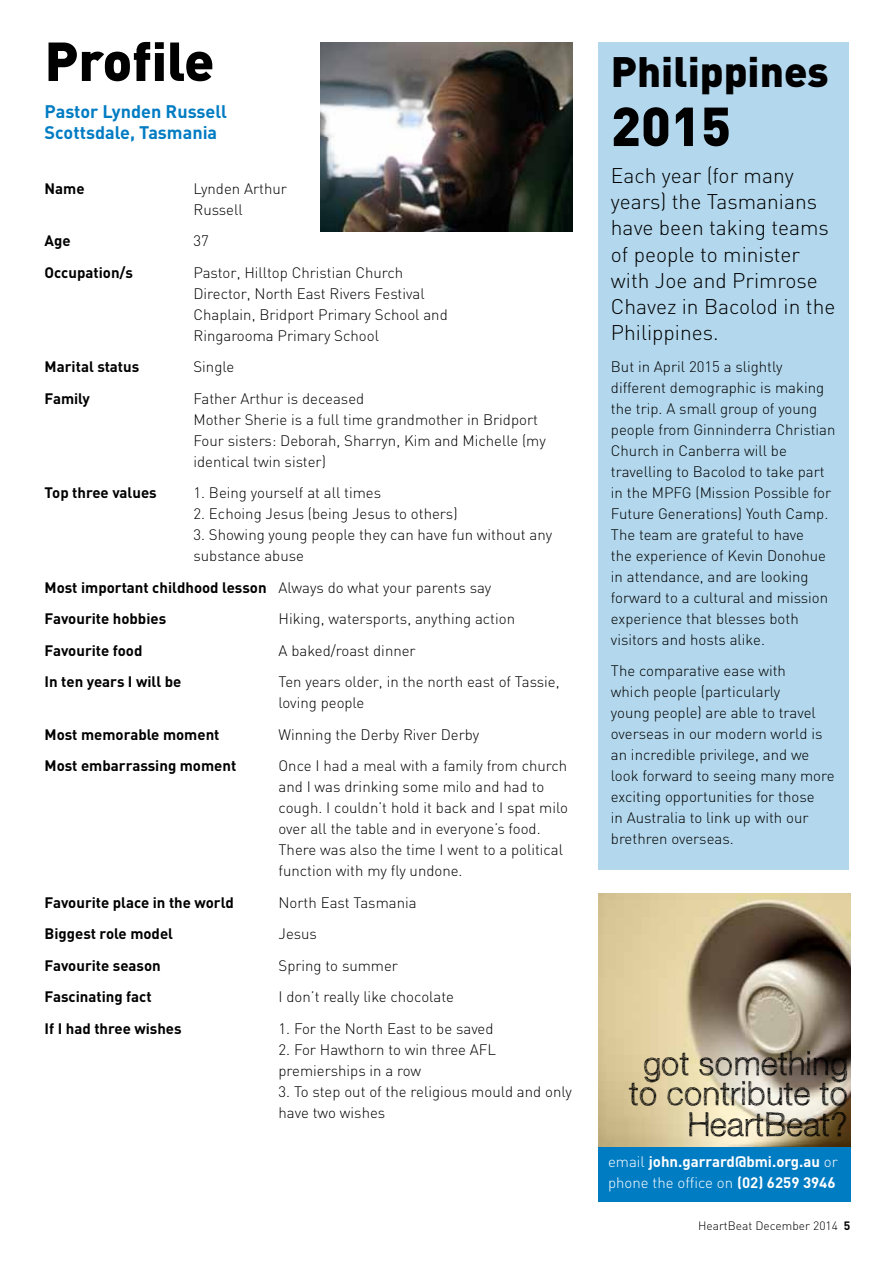
<style>
.page{position:relative;width:893px;height:1263px;background:#fff}
.page>*{position:absolute;margin:0;border:0;box-sizing:border-box;transform-origin:0 0}
.t1{font:900 54px "DIN";color:#000}
.t2{font:900 42px "DIN";color:#000}
.t3{font:300 33px/30.6px "Sketchetik";color:#000;text-align:right}
.t4{font:300 21px/26.2px "DIN";color:#000}
.t5{font:700 18px/21px "DIN";color:#007cc3}
.t6{font:300 15px/21px "DIN";color:#000}
.t7{font:700 15px/31.5px "DIN";color:#000}
.t8{font:700 15px/21px "DIN";color:#fff}
.t9{font:300 12px "DIN";color:#000}
.s1{font-weight:300}
.s2{font-weight:700}
</style>
<div class="page">
<div style="left:598px;top:42px;width:251px;height:828px;background:#b3d8ed"></div>
<img style="left:320px;top:42px;width:253px;height:190px">
<div style="left:598px;top:893px;width:252px;height:308px;background:#007cc3"></div>
<img style="left:598px;top:893px;width:252px;height:254px">
<h1 class="t1" style="left:45px;top:25px;width:171px">Profile</h1>
<p class="t5" style="left:45px;top:100px;width:184px">Pastor Lynden Russell<br>Scottsdale, Tasmania</p>
<p class="t7" style="left:45px;top:172px;width:42px">Name</p>
<p class="t6" style="left:193px;top:178px;width:95px">Lynden Arthur<br>Russell</p>
<p class="t7" style="left:45px;top:224px;width:28px">Age</p>
<p class="t6" style="left:193px;top:230px;width:17px">37</p>
<p class="t7" style="left:45px;top:256px;width:90px">Occupation/s</p>
<p class="t6" style="left:193px;top:262px;width:256px">Pastor, Hilltop Christian Church Director, North East Rivers Festival Chaplain, Bridport Primary School and Ringarooma Primary School</p>
<p class="t7" style="left:45px;top:350px;width:96px">Marital status</p>
<p class="t6" style="left:193px;top:356px;width:42px">Single</p>
<p class="t7" style="left:45px;top:382px;width:47px">Family</p>
<p class="t6" style="left:193px;top:388px;width:354px">Father Arthur is deceased<br>Mother Sherie is a full time grandmother in Bridport Four sisters: Deborah, Sharryn, Kim and Michelle (my identical twin sister)</p>
<p class="t7" style="left:45px;top:476px;width:114px">Top three values</p>
<p class="t6" style="left:193px;top:482px;width:189px">1. Being yourself at all times</p>
<p class="t6" style="left:193px;top:503px;width:266px">2. Echoing Jesus (being Jesus to others)</p>
<p class="t6" style="left:193px;top:524px;width:360px">3. Showing young people they can have fun without any substance abuse</p>
<p class="t7" style="left:45px;top:571px;width:448px">Most important childhood lesson <span class="s1">Always do what your parents say<br></span>Favourite hobbies</p>
<p class="t6" style="left:279px;top:608px;width:238px">Hiking, watersports, anything action</p>
<p class="t7" style="left:45px;top:634px;width:99px">Favourite food</p>
<p class="t6" style="left:279px;top:640px;width:139px">A baked/roast dinner</p>
<p class="t7" style="left:45px;top:665px;width:138px">In ten years I will be</p>
<p class="t6" style="left:279px;top:671px;width:283px">Ten years older, in the north east of Tassie, loving people</p>
<p class="t7" style="left:45px;top:718px;width:176px">Most memorable moment</p>
<p class="t6" style="left:279px;top:724px;width:202px">Winning the Derby River Derby</p>
<p class="t7" style="left:45px;top:749px;width:193px">Most embarrassing moment</p>
<p class="t6" style="left:279px;top:755px;width:291px">Once I had a meal with a family from church and I was drinking some milo and had to cough. I couldn’t hold it back and I spat milo over all the table and in everyone’s food.<br>There was also the time I went to a political function with my fly undone.</p>
<p class="t7" style="left:45px;top:886px;width:191px">Favourite place in the world</p>
<p class="t6" style="left:279px;top:892px;width:140px">North East Tasmania</p>
<p class="t7" style="left:45px;top:917px;width:130px">Biggest role model</p>
<p class="t6" style="left:279px;top:923px;width:40px">Jesus</p>
<p class="t7" style="left:45px;top:949px;width:118px">Favourite season</p>
<p class="t6" style="left:279px;top:955px;width:121px">Spring to summer</p>
<p class="t7" style="left:45px;top:980px;width:108px">Fascinating fact</p>
<p class="t6" style="left:279px;top:986px;width:177px">I don’t really like chocolate</p>
<p class="t7" style="left:45px;top:1012px;width:139px">If I had three wishes</p>
<p class="t6" style="left:279px;top:1018px;width:217px">1. For the North East to be saved</p>
<p class="t6" style="left:279px;top:1039px;width:219px">2. For Hawthorn to win three AFL premierships in a row</p>
<p class="t6" style="left:279px;top:1081px;width:295px">3. To step out of the religious mould and only have two wishes</p>
<h2 class="t2" style="left:611px;top:44px;width:219px">Philippines</h2>
<h1 class="t1" style="left:611px;top:90px;width:122px">2015</h1>
<h3 class="t4" style="left:611px;top:162px;width:226px">Each year (for many years) the Tasmanians have been taking teams of people to minister with Joe and Primrose<br>Chavez in Bacolod in the<br>Philippines.</h3>
<p class="t6" style="left:611px;top:356px;width:226px">But in April 2015 a slightly different demographic is making the trip. A small group of young people from Ginninderra Christian<br>Church in Canberra will be travelling to Bacolod to take part in the MPFG (Mission Possible for<br>Future Generations) Youth Camp.<br>The team are grateful to have<br>the experience of Kevin Donohue in attendance, and are looking forward to a cultural and mission experience that blesses both visitors and hosts alike.</p>
<p class="t6" style="left:611px;top:660px;width:225px">The comparative ease with<br>which people (particularly<br>young people) are able to travel overseas in our modern world is an incredible privilege, and we look forward to seeing many more exciting opportunities for those<br>in Australia to link up with our brethren overseas.</p>
<h3 class="t3" style="left:629px;top:1047px;width:220px">got something to contribute to<br>HeartBeat?</h3>
<p class="t8" style="left:608px;top:1151px;width:231px"><span class="s1">email</span> john.garrard@bmi.org.au <span class="s1">or phone the office on</span> (02) 6259 3946</p>
<p class="t9" style="left:698px;top:1218px;width:154px">HeartBeat December 2014 <span class="s2">5</span></p>
</div>
